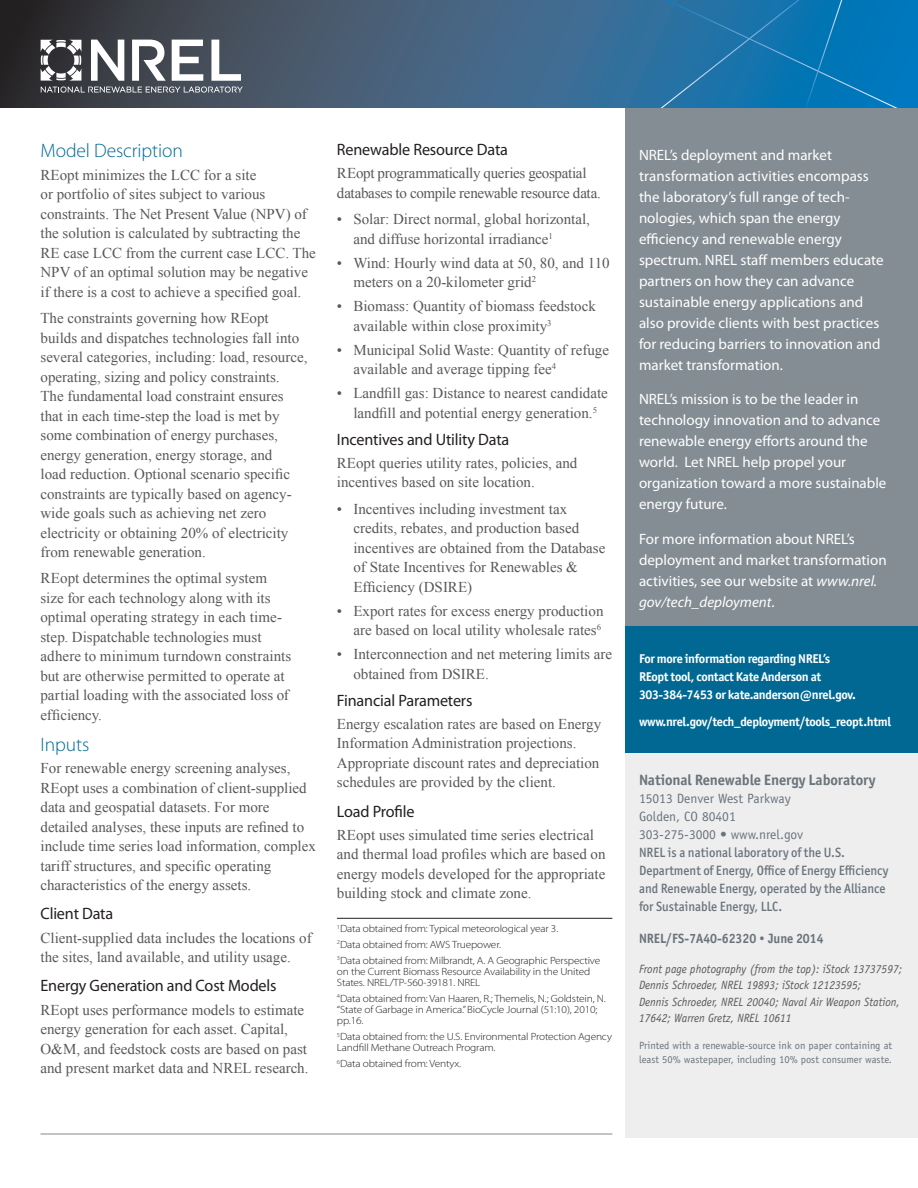
<style>
.page{position:relative;width:918px;height:1188px;background:#fff}
.page>*{position:absolute;margin:0;border:0;box-sizing:border-box;transform-origin:0 0}
.Minor__Heads-2{font:300 19.5px "Myriad Pro";letter-spacing:-.005em;color:#006893}
.subhead_black{font:16.5px "Myriad Pro";letter-spacing:-.01em;color:#231f20}
.body_text{font:15px/19.5px "Times New Roman";color:#57585a}
.sidebar_text_3{font:15px/21px "Myriad Pro";color:#fff}
.body_text-2{font:15px/19.5px "Times New Roman";letter-spacing:-.02em;color:#57585a}
.boilerplate{font:700 15px "Officina Sans ITC Std";letter-spacing:-.005em;color:#6a747b}
.attribution_back{font:500 13.5px/18px "Officina Sans ITC Std";color:#6a747b;scale:.95 1}
.boilerplate-2{font:13.5px/18px "Officina Sans Std";color:#6a747b}
.pub_nr_date{font:700 13.5px "Officina Sans ITC Std";color:#6a747b;scale:.95 1}
.t1{font:700 12.75px/18px "Officina Sans ITC Std";letter-spacing:-.025em;color:#fff}
.photo_credits{font:italic 12px/16.5px "Officina Sans Std";color:#57585a;scale:.95 1}
.listing_front{font:300 10.5px/11.2px "Myriad Pro";letter-spacing:-.015em;color:#231f20;scale:1.08 1}
.photo_credits-2{font:10.5px/13.5px "Officina Sans Std";color:#6a747b}
.s1{font-style:italic}
</style>
<div class="page">
<svg style="left:0;top:0;width:638px;height:108px;background:#40576e"></svg>
<svg style="left:638px;top:0;width:280px;height:108px;background:#1375af"></svg>
<svg style="left:41px;top:40px;width:41px;height:41px"></svg>
<svg style="left:91px;top:40px;width:33px;height:41px"></svg>
<svg style="left:132px;top:40px;width:34px;height:41px"></svg>
<svg style="left:172px;top:40px;width:31px;height:41px"></svg>
<svg style="left:211px;top:40px;width:30px;height:41px"></svg>
<svg style="left:41px;top:87px;width:202px;height:6px"></svg>
<hr style="left:40px;top:1133px;width:572px;height:2px;background:#939598">
<hr style="left:337px;top:918px;width:275px;height:1px;background:#231f20">
<div style="left:626px;top:108px;width:292px;height:636px;background:#838d93"></div>
<div style="left:626px;top:747px;width:292px;height:391px;background:#eeeeef"></div>
<div style="left:626px;top:626px;width:292px;height:127px;background:#006893"></div>
<p class="Minor__Heads-2" style="left:40px;top:139px;width:144px">Model Description</p>
<p class="body_text" style="left:40px;top:165px;width:277px">REopt minimizes the LCC for a site<br>or portfolio of sites subject to various constraints. The Net Present Value (NPV) of the solution is calculated by subtracting the RE case LCC from the current case LCC. The NPV of an optimal solution may be negative if there is a cost to achieve a specified goal.</p>
<p class="body_text" style="left:40px;top:308px;width:269px">The constraints governing how REopt builds and dispatches technologies fall into several categories, including: load, resource, operating, sizing and policy constraints.<br>The fundamental load constraint ensures that in each time-step the load is met by some combination of energy purchases, energy generation, energy storage, and<br>load reduction. Optional scenario specific constraints are typically based on agency&shy;wide goals such as achieving net zero electricity or obtaining 20% of electricity from renewable generation.</p>
<p class="body_text" style="left:40px;top:568px;width:252px">REopt determines the optimal system size for each technology along with its optimal operating strategy in each time&shy;step. Dispatchable technologies must adhere to minimum turndown constraints but are otherwise permitted to operate at partial loading with the associated loss of efficiency.</p>
<p class="Minor__Heads-2" style="left:40px;top:732px;width:50px">Inputs</p>
<p class="body_text" style="left:40px;top:758px;width:277px">For renewable energy screening analyses, REopt uses a combination of client-supplied data and geospatial datasets. For more detailed analyses, these inputs are refined to include time series load information, complex tariff structures, and specific operating characteristics of the energy assets.</p>
<p class="subhead_black" style="left:40px;top:904px;width:74px">Client Data</p>
<p class="body_text" style="left:40px;top:928px;width:273px">Client-supplied data includes the locations of the sites, land available, and utility usage.</p>
<p class="subhead_black" style="left:40px;top:976px;width:238px">Energy Generation and Cost Models</p>
<p class="body_text" style="left:40px;top:1000px;width:270px">REopt uses performance models to estimate energy generation for each asset. Capital, O&amp;M, and feedstock costs are based on past and present market data and NREL research.</p>
<p class="subhead_black" style="left:337px;top:139px;width:173px">Renewable Resource Data</p>
<p class="body_text-2" style="left:337px;top:163px;width:266px">REopt programmatically queries geospatial databases to compile renewable resource data.</p>
<p class="body_text" style="left:353px;top:209px;width:238px;text-indent:-16px">• Solar: Direct normal, global horizontal, and diffuse horizontal irradiance<sup>1</sup></p>
<p class="body_text" style="left:353px;top:253px;width:258px;text-indent:-16px">• Wind: Hourly wind data at 50, 80, and 110 meters on a 20-kilometer grid<sup>2</sup></p>
<p class="body_text" style="left:353px;top:296px;width:244px;text-indent:-16px">• Biomass: Quantity of biomass feedstock available within close proximity<sup>3</sup></p>
<p class="body_text" style="left:353px;top:340px;width:257px;text-indent:-16px">• Municipal Solid Waste: Quantity of refuge available and average tipping fee<sup>4</sup></p>
<p class="body_text" style="left:337px;top:383px;width:273px;text-align:center">• Landfill gas: Distance to nearest candidate landfill and potential energy generation.<sup>5</sup></p>
<p class="subhead_black" style="left:337px;top:429px;width:174px">Incentives and Utility Data</p>
<p class="body_text" style="left:337px;top:453px;width:242px">REopt queries utility rates, policies, and incentives based on site location.</p>
<p class="body_text" style="left:353px;top:499px;width:254px;text-indent:-16px">• Incentives including investment tax credits, rebates, and production based incentives are obtained from the Database of State Incentives for Renewables &amp; Efficiency (DSIRE)</p>
<p class="body_text" style="left:337px;top:601px;width:268px;text-align:right">• Export rates for excess energy production are based on local utility wholesale rates<sup>6</sup></p>
<p class="body_text" style="left:353px;top:644px;width:260px;text-indent:-16px">• Interconnection and net metering limits are obtained from DSIRE.</p>
<p class="subhead_black" style="left:337px;top:690px;width:137px">Financial Parameters</p>
<p class="body_text" style="left:337px;top:714px;width:266px">Energy escalation rates are based on Energy Information Administration projections.<br>Appropriate discount rates and depreciation schedules are provided by the client.</p>
<p class="subhead_black" style="left:337px;top:801px;width:79px">Load Profile</p>
<p class="body_text" style="left:337px;top:825px;width:270px">REopt uses simulated time series electrical and thermal load profiles which are based on energy models developed for the appropriate building stock and climate zone.</p>
<p class="listing_front" style="left:337px;top:923px;width:207px"><sup>1</sup>Data obtained from: Typical meteorological year 3.</p>
<p class="listing_front" style="left:337px;top:939px;width:153px"><sup>2</sup>Data obtained from: AWS Truepower.</p>
<p class="listing_front" style="left:337px;top:954px;width:245px"><sup>3</sup>Data obtained from: Milbrandt, A. A Geographic Perspective on the Current Biomass Resource Availability in the United<br>States. NREL/TP-560-39181. NREL</p>
<p class="listing_front" style="left:337px;top:993px;width:251px"><sup>4</sup>Data obtained from: Van Haaren, R.; Themelis, N.; Goldstein, N. “State of Garbage in America.” BioCycle Journal (51:10), 2010; pp.16.</p>
<p class="listing_front" style="left:337px;top:1031px;width:256px"><sup>5</sup>Data obtained from: the U.S. Environmental Protection Agency<br>Landfill Methane Outreach Program.</p>
<p class="listing_front" style="left:337px;top:1058px;width:117px"><sup>6</sup>Data obtained from: Ventyx.</p>
<p class="sidebar_text_3" style="left:639px;top:144px;width:246px">NREL’s deployment and market transformation activities encompass the laboratory’s full range of tech&shy;nologies, which span the energy efficiency and renewable energy spectrum. NREL staff members educate partners on how they can advance sustainable energy applications and also provide clients with best practices for reducing barriers to innovation and market transformation.</p>
<p class="sidebar_text_3" style="left:639px;top:388px;width:249px">NREL’s mission is to be the leader in technology innovation and to advance renewable energy efforts around the world. Let NREL help propel your organization toward a more sustainable energy future.</p>
<p class="sidebar_text_3" style="left:639px;top:528px;width:249px">For more information about NREL’s deployment and market transformation activities, see our website at <span class="s1">www.nrel. gov/tech_deployment</span>.</p>
<p class="t1" style="left:639px;top:649px;width:218px">For more information regarding NREL’s<br>REopt tool, contact Kate Anderson at<br>303-384-7453 or kate.anderson@nrel.gov.</p>
<p class="t1" style="left:639px;top:712px;width:253px">www.nrel.gov/tech_deployment/tools_reopt.html</p>
<p class="boilerplate" style="left:639px;top:771px;width:238px">National Renewable Energy Laboratory</p>
<p class="boilerplate-2" style="left:639px;top:790px;width:166px">15013 Denver West Parkway<br>Golden, CO 80401<br>303-275-3000 • www.nrel.gov</p>
<p class="attribution_back" style="left:639px;top:844px;width:264px">NREL is a national laboratory of the U.S.<br>Department of Energy, Office of Energy Efficiency and Renewable Energy, operated by the Alliance for Sustainable Energy, LLC.</p>
<p class="pub_nr_date" style="left:639px;top:930px;width:196px">NREL/FS-7A40-62320 • June 2014</p>
<p class="photo_credits" style="left:639px;top:961px;width:278px">Front page photography (from the top): iStock 13737597; Dennis Schroeder, NREL 19893; iStock 12123595;<br>Dennis Schroeder, NREL 20040; Naval Air Weapon Station, 17642; Warren Gretz, NREL 10611</p>
<p class="photo_credits-2" style="left:639px;top:1039px;width:255px">Printed with a renewable-source ink on paper containing at least 50% wastepaper, including 10% post consumer waste.</p>
</div>
